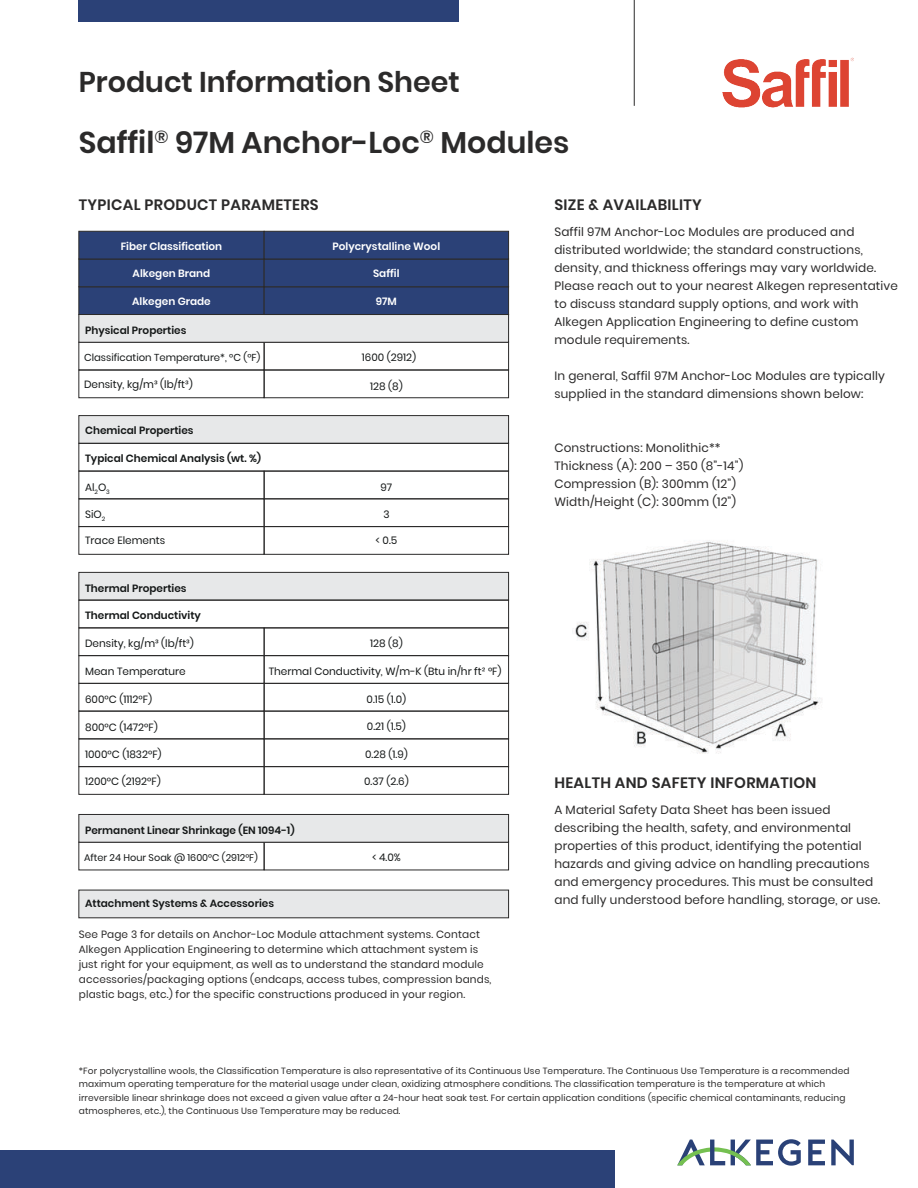
<style>
.page{position:relative;width:918px;height:1188px;background:#fff}
.page>*{position:absolute;margin:0;border:0;box-sizing:border-box;transform-origin:0 0}
.t1{font:600 30px "Poppins";color:#2b2a2a}
.t2{font:600 28.5px "Poppins";color:#2b2a2a}
.t3{font:600 15px "Poppins";letter-spacing:.02em;color:#2b2a2a}
.t4{font:12px/18px "Poppins";letter-spacing:.015em;color:#2b2a2a}
.t5{font:10.5px/15px "Poppins";letter-spacing:.015em;color:#2b2a2a}
.t6{font:10.5px "Poppins";color:#151818}
.t7{font:600 10.5px "Poppins";color:#151818}
.t8{font:600 10.5px "Poppins";color:#fff}
.t9{font:10.05px "Poppins";color:#151818}
.t10{font:9.75px "Poppins";color:#151818}
.t11{font:9px/13.5px "Poppins";letter-spacing:.015em;color:#2b2a2a}
</style>
<div class="page">
<div style="left:79px;top:766px;width:185px;height:29px;border:1px solid #2b2a2a"></div>
<div style="left:79px;top:739px;width:185px;height:28px;border:1px solid #2b2a2a"></div>
<div style="left:79px;top:711px;width:185px;height:28px;border:1px solid #2b2a2a"></div>
<div style="left:79px;top:287px;width:185px;height:28px;background:#2b4177;border:1px solid #2b2a2a"></div>
<div style="left:79px;top:370px;width:185px;height:28px;border:1px solid #2b2a2a"></div>
<div style="left:79px;top:342px;width:185px;height:28px;border:1px solid #2b2a2a"></div>
<div style="left:79px;top:655px;width:185px;height:29px;border:1px solid #2b2a2a"></div>
<div style="left:79px;top:526px;width:185px;height:29px;border:1px solid #2b2a2a"></div>
<div style="left:79px;top:499px;width:185px;height:28px;border:1px solid #2b2a2a"></div>
<div style="left:79px;top:471px;width:185px;height:28px;border:1px solid #2b2a2a"></div>
<div style="left:264px;top:526px;width:245px;height:29px;border:1px solid #2b2a2a"></div>
<div style="left:264px;top:499px;width:245px;height:28px;border:1px solid #2b2a2a"></div>
<div style="left:264px;top:471px;width:245px;height:28px;border:1px solid #2b2a2a"></div>
<div style="left:264px;top:370px;width:245px;height:28px;border:1px solid #2b2a2a"></div>
<div style="left:264px;top:342px;width:245px;height:28px;border:1px solid #2b2a2a"></div>
<svg style="left:78px;top:314px;width:431px;height:29px;background:#dbdcdd"></svg>
<div style="left:264px;top:287px;width:245px;height:28px;background:#2b4177;border:1px solid #2b2a2a"></div>
<svg style="left:78px;top:415px;width:431px;height:56px"></svg>
<svg style="left:78px;top:572px;width:431px;height:56px"></svg>
<svg style="left:264px;top:656px;width:245px;height:27px"></svg>
<div style="left:0;top:1150px;width:615px;height:38px;background:#2b4177"></div>
<svg style="left:831px;top:1140px;width:23px;height:25px"></svg>
<svg style="left:808px;top:1140px;width:17px;height:25px"></svg>
<svg style="left:677px;top:1139px;width:124px;height:27px"></svg>
<svg style="left:78px;top:890px;width:431px;height:28px;background:#dddedf"></svg>
<div style="left:79px;top:259px;width:185px;height:28px;background:#2b4177;border:1px solid #2b2a2a"></div>
<div style="left:264px;top:259px;width:245px;height:28px;background:#2b4177;border:1px solid #2b2a2a"></div>
<div style="left:79px;top:231px;width:185px;height:28px;background:#2b4177;border:1px solid #2b2a2a"></div>
<div style="left:264px;top:231px;width:245px;height:28px;background:#2b4177;border:1px solid #2b2a2a"></div>
<svg style="left:78px;top:814px;width:431px;height:29px;background:#d8d9da"></svg>
<div style="left:79px;top:0;width:380px;height:22px;background:#2b4177"></div>
<hr style="left:634px;top:0;width:1px;height:106px;background:#2b2a2a">
<img style="left:722px;top:57px;width:132px;height:51px">
<img style="left:575px;top:541px;width:247px;height:213px">
<div style="left:264px;top:766px;width:245px;height:29px;border:1px solid #2b2a2a"></div>
<div style="left:264px;top:711px;width:245px;height:28px;border:1px solid #2b2a2a"></div>
<div style="left:264px;top:739px;width:245px;height:28px;border:1px solid #2b2a2a"></div>
<div style="left:264px;top:628px;width:245px;height:28px;border:1px solid #2b2a2a"></div>
<div style="left:264px;top:683px;width:245px;height:28px;border:1px solid #2b2a2a"></div>
<h2 class="t2" style="left:79px;top:64px;width:383px">Product Information Sheet</h2>
<h1 class="t1" style="left:79px;top:124px;width:492px">Saffil<sup>®</sup> 97M Anchor-Loc<sup>®</sup> Modules</h1>
<p class="t3" style="left:79px;top:195px;width:241px">TYPICAL PRODUCT PARAMETERS</p>
<p class="t8" style="left:121px;top:239px;width:103px">Fiber Classification</p>
<p class="t8" style="left:333px;top:239px;width:109px">Polycrystalline Wool</p>
<p class="t8" style="left:133px;top:267px;width:79px">Alkegen Brand</p>
<p class="t8" style="left:132px;top:294px;width:80px">Alkegen Grade</p>
<p class="t7" style="left:85px;top:323px;width:103px">Physical Properties</p>
<p class="t8" style="left:373px;top:267px;width:28px">Saffil</p>
<p class="t8" style="left:376px;top:295px;width:23px">97M</p>
<p class="t9" style="left:84px;top:351px;width:178px">Classification Temperature*, °C (°F)</p>
<p class="t6" style="left:362px;top:350px;width:56px">1600 (2912)</p>
<p class="t6" style="left:84px;top:378px;width:110px">Density, kg/m³ (lb/ft³)</p>
<p class="t6" style="left:370px;top:380px;width:34px">128 (8)</p>
<p class="t7" style="left:85px;top:424px;width:110px">Chemical Properties</p>
<p class="t7" style="left:85px;top:451px;width:177px">Typical Chemical Analysis (wt. %)</p>
<p class="t6" style="left:85px;top:480px;width:26px">Al<sub>2</sub>O<sub>3</sub></p>
<p class="t6" style="left:381px;top:480px;width:13px">97</p>
<p class="t6" style="left:85px;top:507px;width:22px">SiO<sub>2</sub></p>
<p class="t6" style="left:383px;top:507px;width:8px">3</p>
<p class="t6" style="left:85px;top:534px;width:82px">Trace Elements</p>
<p class="t6" style="left:376px;top:534px;width:23px">&lt; 0.5</p>
<p class="t7" style="left:85px;top:582px;width:103px">Thermal Properties</p>
<p class="t7" style="left:85px;top:609px;width:117px">Thermal Conductivity</p>
<p class="t6" style="left:85px;top:637px;width:110px">Density, kg/m³ (lb/ft³)</p>
<p class="t6" style="left:370px;top:637px;width:34px">128 (8)</p>
<p class="t6" style="left:85px;top:665px;width:102px">Mean Temperature</p>
<p class="t6" style="left:269px;top:665px;width:234px">Thermal Conductivity, W/m-K (Btu in/hr ft² °F)</p>
<p class="t6" style="left:85px;top:692px;width:68px">600°C (1112°F)</p>
<p class="t6" style="left:367px;top:692px;width:41px">0.15 (1.0)</p>
<p class="t6" style="left:85px;top:721px;width:74px">800°C (1472°F)</p>
<p class="t6" style="left:367px;top:720px;width:41px">0.21 (1.5)</p>
<p class="t6" style="left:85px;top:747px;width:78px">1000°C (1832°F)</p>
<p class="t6" style="left:365px;top:747px;width:44px">0.28 (1.9)</p>
<p class="t6" style="left:85px;top:775px;width:77px">1200°C (2192°F)</p>
<p class="t6" style="left:364px;top:775px;width:46px">0.37 (2.6)</p>
<p class="t7" style="left:85px;top:823px;width:211px">Permanent Linear Shrinkage (EN 1094-1)</p>
<p class="t10" style="left:84px;top:851px;width:175px">After 24 Hour Soak @ 1600°C (2912°F)</p>
<p class="t6" style="left:372px;top:850px;width:30px">&lt; 4.0%</p>
<p class="t7" style="left:85px;top:897px;width:190px">Attachment Systems &amp; Accessories</p>
<p class="t5" style="left:79px;top:927px;width:414px">See Page 3 for details on Anchor-Loc Module attachment systems. Contact Alkegen Application Engineering to determine which attachment system is just right for your equipment, as well as to understand the standard module accessories/packaging options (endcaps, access tubes, compression bands, plastic bags, etc.) for the specific constructions produced in your region.</p>
<p class="t3" style="left:554px;top:195px;width:149px">SIZE &amp; AVAILABILITY</p>
<p class="t4" style="left:554px;top:222px;width:345px">Saffil 97M Anchor-Loc Modules are produced and distributed worldwide; the standard constructions, density, and thickness offerings may vary worldwide.<br>Please reach out to your nearest Alkegen representative to discuss standard supply options, and work with Alkegen Application Engineering to define custom module requirements.</p>
<p class="t4" style="left:554px;top:366px;width:332px">In general, Saffil 97M Anchor-Loc Modules are typically supplied in the standard dimensions shown below:</p>
<p class="t4" style="left:554px;top:438px;width:190px">Constructions: Monolithic**<br>Thickness (A): 200 – 350 (8”-14”)<br>Compression (B): 300mm (12”)<br>Width/Height (C): 300mm (12”)</p>
<p class="t3" style="left:554px;top:773px;width:264px">HEALTH AND SAFETY INFORMATION</p>
<p class="t4" style="left:554px;top:800px;width:327px">A Material Safety Data Sheet has been issued describing the health, safety, and environmental properties of this product, identifying the potential hazards and giving advice on handling precautions and emergency procedures. This must be consulted and fully understood before handling, storage, or use.</p>
<p class="t11" style="left:79px;top:1064px;width:772px">*For polycrystalline wools, the Classification Temperature is also representative of its Continuous Use Temperature. The Continuous Use Temperature is a recommended maximum operating temperature for the material usage under clean, oxidizing atmosphere conditions. The classification temperature is the temperature at which irreversible linear shrinkage does not exceed a given value after a 24-hour heat soak test. For certain application conditions (specific chemical contaminants, reducing atmospheres, etc.), the Continuous Use Temperature may be reduced.</p>
</div>
